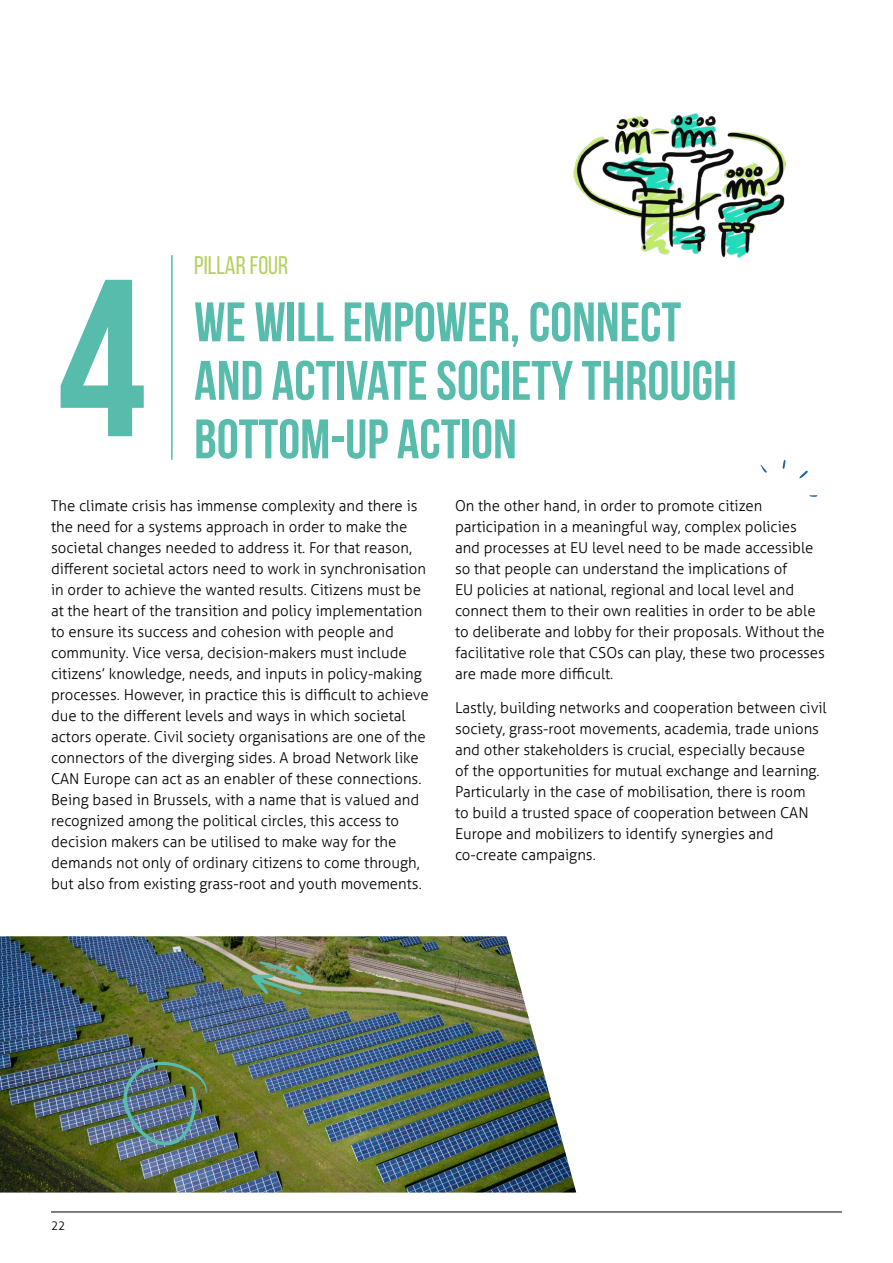
<style>
.page{position:relative;width:893px;height:1263px;background:#fff}
.page>*{position:absolute;margin:0;border:0;box-sizing:border-box;transform-origin:0 0}
.t1{font:700 223.5px "Bebas Neue";color:#58bcad}
.t2{font:700 55.5px/58.5px "Bebas Neue";color:#58bcad}
.t3{font:25.5px "Bebas Neue";color:#b7d164}
.body{font:300 15px/21px "Aller";color:#000}
.t4{font:300 12px "Aller";color:#000}
</style>
<div class="page">
<hr style="left:51px;top:1211px;width:791px;height:1px;background:#000">
<hr style="left:171px;top:255px;width:2px;height:205px;background:#58bcad">
<img style="left:573px;top:113px;width:213px;height:145px">
<img style="left:0;top:936px;width:576px;height:256px">
<svg style="left:251px;top:961px;width:63px;height:33px;background:#79966b"></svg>
<img style="left:123px;top:1061px;width:84px;height:85px">
<svg style="left:799px;top:471px;width:9px;height:7px"></svg>
<svg style="left:783px;top:460px;width:2px;height:9px"></svg>
<svg style="left:760px;top:465px;width:7px;height:8px"></svg>
<svg style="left:809px;top:495px;width:8px;height:2px"></svg>
<h1 class="t1" style="left:57px;top:236px;width:90px">4</h1>
<h3 class="t3" style="left:194px;top:252px;width:96px">PILLAR FOUR</h3>
<h1 class="t2" style="left:194px;top:292px;width:544px">WE WILL EMPOWER, CONNECT<br>AND ACTIVATE SOCIETY THROUGH<br>BOTTOM-UP ACTION</h1>
<p class="body" style="left:51px;top:495px;width:379px">The climate crisis has immense complexity and there is the need for a systems approach in order to make the societal changes needed to address it. For that reason, different societal actors need to work in synchronisation in order to achieve the wanted results. Citizens must be at the heart of the transition and policy implementation to ensure its success and cohesion with people and community. Vice versa, decision-makers must include citizens’ knowledge, needs, and inputs in policy-making processes. However, in practice this is difficult to achieve due to the different levels and ways in which societal actors operate. Civil society organisations are one of the connectors of the diverging sides. A broad Network like CAN Europe can act as an enabler of these connections.<br>Being based in Brussels, with a name that is valued and recognized among the political circles, this access to decision makers can be utilised to make way for the demands not only of ordinary citizens to come through, but also from existing grass-root and youth movements.</p>
<p class="body" style="left:455px;top:495px;width:371px">On the other hand, in order to promote citizen participation in a meaningful way, complex policies and processes at EU level need to be made accessible so that people can understand the implications of<br>EU policies at national, regional and local level and connect them to their own realities in order to be able to deliberate and lobby for their proposals. Without the facilitative role that CSOs can play, these two processes are made more difficult.</p>
<p class="body" style="left:455px;top:697px;width:373px">Lastly, building networks and cooperation between civil society, grass-root movements, academia, trade unions and other stakeholders is crucial, especially because<br>of the opportunities for mutual exchange and learning.<br>Particularly in the case of mobilisation, there is room<br>to build a trusted space of cooperation between CAN Europe and mobilizers to identify synergies and co-create campaigns.</p>
<p class="t4" style="left:51px;top:1218px;width:16px">22</p>
</div>
